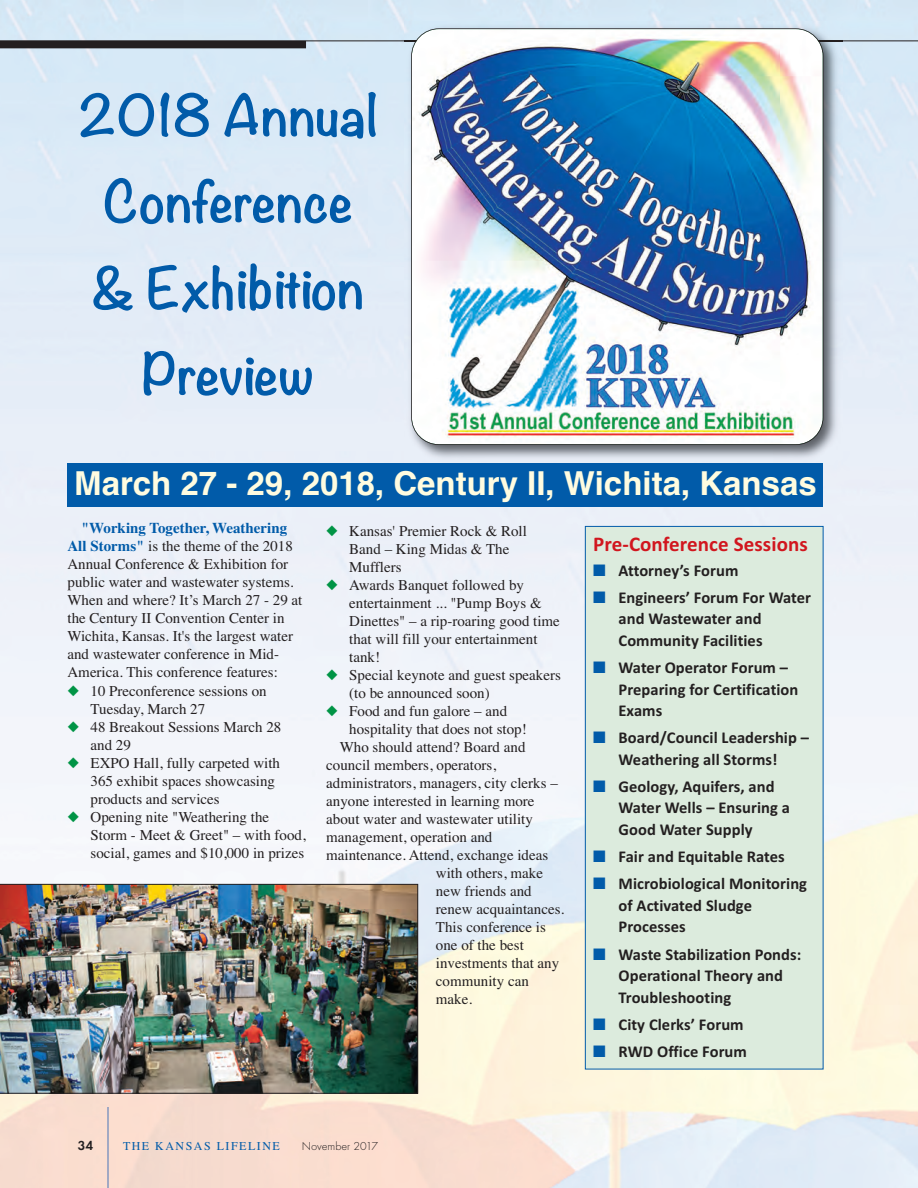
<style>
.page{position:relative;width:918px;height:1188px;background:#fff}
.page>*{position:absolute;margin:0;border:0;box-sizing:border-box;transform-origin:0 0}
.t1{font:700 51px/86.4px "Noteworthy";color:#015ba9;text-align:center}
.t2{font:700 33px "Helvetica";color:#fffce0}
.t3{font:700 21px "Calibri";letter-spacing:.005em;color:#d1161e}
.t4{font:700 16.5px/21.6px "Calibri";letter-spacing:.005em;color:#231f20}
.t5{font:15px/18px "Times";color:#231f20}
.t6{font:600 13.5px "Futura T";color:#231f20}
.t7{font:12px "Times";letter-spacing:.125em;color:#015ba9}
.t8{font:300 12px "Futura T";color:#231f20}
.s1{font-weight:700;color:#015ba9}
.s2{color:#009445}
.s3{color:#015ba9}
</style>
<div class="page">
<img style="left:0;top:0;width:918px;height:1188px">
<hr style="left:108px;top:1107px;width:1px;height:81px;background:#4975b9">
<hr style="left:0;top:40px;width:918px;height:1px;background:#231f20">
<div style="left:0;top:41px;width:306px;height:7px;background:#231f20"></div>
<img style="left:405px;top:22px;width:438px;height:442px">
<img style="left:405px;top:40px;width:438px;height:1px">
<img style="left:412px;top:29px;width:411px;height:415px;border-radius:27px">
<div style="left:411px;top:28px;width:413px;height:417px;border:2px solid #231f20;border-radius:28px"></div>
<div style="left:586px;top:527px;width:237px;height:542px;background:#dcebdd"></div>
<div style="left:585px;top:526px;width:239px;height:543px;border:1px solid #015ba9"></div>
<div style="left:68px;top:464px;width:756px;height:43px;background:#015ba9"></div>
<img style="left:0;top:884px;width:418px;height:209px">
<h1 class="t1" style="left:79px;top:68px;width:300px">2018 Annual<br>Conference &amp; Exhibition<br>Preview</h1>
<h2 class="t2" style="left:74px;top:464px;width:744px">March 27 - 29, 2018, Century II, Wichita, Kansas</h2>
<p class="t5" style="left:68px;top:519px;width:236px;text-indent:14px"><span class="s1">"Working Together, Weathering All Storms"</span> is the theme of the 2018<br>Annual Conference &amp; Exhibition for public water and wastewater systems.<br>When and where? It’s March 27 - 29 at the Century II Convention Center in Wichita, Kansas. It's the largest water and wastewater conference in Mid-America. This conference features:</p>
<p class="t5" style="left:91px;top:681px;width:178px;text-indent:-23px"><span class="s2">◆</span> 10 Preconference sessions on<br>Tuesday, March 27</p>
<p class="t5" style="left:91px;top:718px;width:192px;text-indent:-23px"><span class="s2">◆</span> 48 Breakout Sessions March 28 and 29</p>
<p class="t5" style="left:91px;top:754px;width:191px;text-indent:-23px"><span class="s2">◆</span> EXPO Hall, fully carpeted with<br>365 exhibit spaces showcasing products and services</p>
<p class="t5" style="left:91px;top:808px;width:217px;text-indent:-23px"><span class="s2">◆</span> Opening nite "Weathering the<br>Storm - Meet &amp; Greet" – with food, social, games and $10,000 in prizes</p>
<p class="t5" style="left:349px;top:522px;width:179px;text-indent:-23px"><span class="s2">◆</span> Kansas' Premier Rock &amp; Roll<br>Band – King Midas &amp; The<br>Mufflers</p>
<p class="t5" style="left:349px;top:576px;width:212px;text-indent:-23px"><span class="s2">◆</span> Awards Banquet followed by entertainment ... "Pump Boys &amp;<br>Dinettes" – a rip-roaring good time that will fill your entertainment tank!</p>
<p class="t5" style="left:349px;top:666px;width:213px;text-indent:-23px"><span class="s2">◆</span> Special keynote and guest speakers (to be announced soon)</p>
<p class="t5" style="left:326px;top:702px;width:182px"><span class="s2">◆</span> Food and fun galore – and</p>
<p class="t5" style="left:349px;top:720px;width:179px">hospitality that does not stop!</p>
<p class="t5" style="left:340px;top:738px;width:187px">Who should attend? Board and</p>
<p class="t5" style="left:326px;top:756px;width:171px">council members, operators,</p>
<p class="t5" style="left:326px;top:774px;width:233px">administrators, managers, city clerks –</p>
<p class="t5" style="left:326px;top:792px;width:210px">anyone interested in learning more</p>
<p class="t5" style="left:326px;top:810px;width:208px">about water and wastewater utility</p>
<p class="t5" style="left:326px;top:828px;width:168px">management, operation and</p>
<p class="t5" style="left:326px;top:846px;width:224px">maintenance. Attend, exchange ideas</p>
<p class="t5" style="left:436px;top:864px;width:109px">with others, make</p>
<p class="t5" style="left:436px;top:882px;width:97px">new friends and</p>
<p class="t5" style="left:436px;top:900px;width:130px">renew acquaintances.</p>
<p class="t5" style="left:436px;top:918px;width:111px">This conference is</p>
<p class="t5" style="left:436px;top:936px;width:89px">one of the best</p>
<p class="t5" style="left:436px;top:954px;width:125px">investments that any</p>
<p class="t5" style="left:436px;top:972px;width:94px">community can</p>
<p class="t5" style="left:436px;top:990px;width:38px">make.</p>
<h3 class="t3" style="left:593px;top:532px;width:216px">Pre-Conference Sessions</h3>
<p class="t4" style="left:593px;top:559px;width:147px"><span class="s3">■</span> Attorney’s Forum</p>
<p class="t4" style="left:619px;top:586px;width:194px;text-indent:-25px"><span class="s3">■</span> Engineers’ Forum For Water and Wastewater and<br>Community Facilities</p>
<p class="t4" style="left:619px;top:656px;width:181px;text-indent:-25px"><span class="s3">■</span> Water Operator Forum –<br>Preparing for Certification<br>Exams</p>
<p class="t4" style="left:593px;top:727px;width:217px;text-align:center"><span class="s3">■</span> Board/Council Leadership –<br>Weathering all Storms!</p>
<p class="t4" style="left:619px;top:775px;width:173px;text-indent:-25px"><span class="s3">■</span> Geology, Aquifers, and<br>Water Wells – Ensuring a<br>Good Water Supply</p>
<p class="t4" style="left:593px;top:846px;width:193px"><span class="s3">■</span> Fair and Equitable Rates</p>
<p class="t4" style="left:619px;top:873px;width:190px;text-indent:-25px"><span class="s3">■</span> Microbiological Monitoring of Activated Sludge<br>Processes</p>
<p class="t4" style="left:619px;top:943px;width:184px;text-indent:-25px"><span class="s3">■</span> Waste Stabilization Ponds:<br>Operational Theory and<br>Troubleshooting</p>
<p class="t4" style="left:593px;top:1013px;width:152px"><span class="s3">■</span> City Clerks’ Forum</p>
<p class="t4" style="left:593px;top:1040px;width:155px"><span class="s3">■</span> RWD Office Forum</p>
<p class="t6" style="left:78px;top:1137px;width:17px">34</p>
<p class="t7" style="left:123px;top:1139px;width:158px">THE KANSAS LIFELINE</p>
<p class="t8" style="left:302px;top:1139px;width:78px">November 2017</p>
</div>
